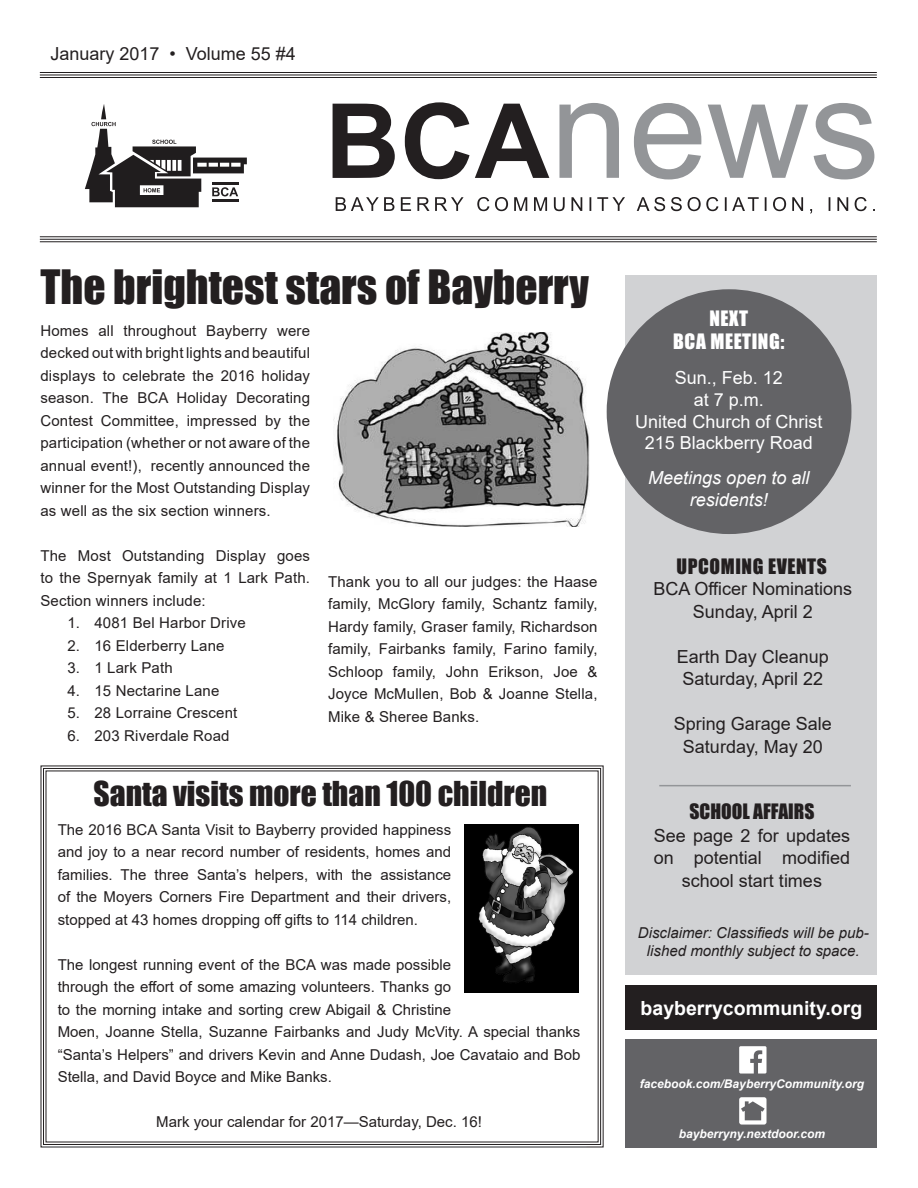
<style>
.page{position:relative;width:918px;height:1188px;background:#fff}
.page>*{position:absolute;margin:0;border:0;box-sizing:border-box;transform-origin:0 0}
.t1{font:43.5px "Impact";color:#231f20}
.No_Spacing{font:31.5px "Impact";color:#231f20}
.t2{font:700 19.5px "Arial";color:#fff}
.t3{font:19.5px "Impact";letter-spacing:.03em;color:#fff}
.t4{font:19.5px "Impact";letter-spacing:.03em;color:#231f20}
.t5{font:19.5px "Impact";color:#231f20}
.t6{font:18px/22.5px "Arial";color:#231f20;text-align:center}
.t7{font:18px "Arial";color:#fff}
.t8{font:italic 18px "Arial";color:#fff}
.No_Spacing-2{font:15px/22.5px "Arial";color:#231f20;text-align:justify}
.t9{font:italic 15px/18px "Arial";color:#231f20;text-align:center}
.t10{font:italic 700 12px "Arial";color:#fff}
</style>
<div class="page">
<svg style="left:40px;top:765px;width:564px;height:383px"></svg>
<svg style="left:336px;top:197px;width:539px;height:17px"></svg>
<svg style="left:333px;top:102px;width:216px;height:77px"></svg>
<svg style="left:559px;top:103px;width:315px;height:76px"></svg>
<hr style="left:40px;top:77px;width:837px;height:1px;background:#231f20">
<hr style="left:40px;top:74px;width:837px;height:1px;background:#231f20">
<hr style="left:40px;top:72px;width:837px;height:1px;background:#231f20">
<hr style="left:40px;top:241px;width:837px;height:1px;background:#231f20">
<hr style="left:40px;top:239px;width:837px;height:1px;background:#231f20">
<hr style="left:40px;top:236px;width:837px;height:1px;background:#231f20">
<hr style="left:43px;top:1146px;width:544px;height:2px;background:#939598">
<div style="left:626px;top:276px;width:252px;height:699px;background:#d1d2d4"></div>
<div style="left:626px;top:1039px;width:252px;height:109px;background:#636366"></div>
<div style="left:626px;top:986px;width:252px;height:44px;background:#231f20"></div>
<div style="left:607px;top:289px;width:244px;height:245px;background:#636366;border-radius:50%"></div>
<svg style="left:85px;top:104px;width:162px;height:103px"></svg>
<hr style="left:212px;top:183px;width:27px;height:2px;background:#231f20">
<hr style="left:212px;top:199px;width:27px;height:2px;background:#231f20">
<svg style="left:739px;top:1046px;width:28px;height:28px"></svg>
<svg style="left:739px;top:1097px;width:28px;height:28px"></svg>
<img style="left:334px;top:332px;width:255px;height:194px">
<hr style="left:659px;top:785px;width:192px;height:1px;background:#939598">
<img style="left:465px;top:824px;width:113px;height:169px">
<p class="t6" style="left:50px;top:42px;width:247px">January 2017 • Volume 55 #4</p>
<p class="t1" style="left:40px;top:253px;width:550px">The brightest stars of Bayberry</p>
<p class="No_Spacing-2" style="left:40px;top:319px;width:271px">Homes all throughout Bayberry were decked out with bright lights and beautiful displays to celebrate the 2016 holiday season. The BCA Holiday Decorating Contest Committee, impressed by the participation (whether or not aware of the annual event!), recently announced the winner for the Most Outstanding Display as well as the six section winners.</p>
<p class="No_Spacing-2" style="left:40px;top:544px;width:271px">The Most Outstanding Display goes to the Spernyak family at 1 Lark Path.<br>Section winners include:</p>
<p class="No_Spacing-2" style="left:68px;top:611px;width:180px">1. 4081 Bel Harbor Drive</p>
<p class="No_Spacing-2" style="left:68px;top:634px;width:159px">2. 16 Elderberry Lane</p>
<p class="No_Spacing-2" style="left:68px;top:656px;width:107px">3. 1 Lark Path</p>
<p class="No_Spacing-2" style="left:68px;top:679px;width:153px">4. 15 Nectarine Lane</p>
<p class="No_Spacing-2" style="left:68px;top:701px;width:171px">5. 28 Lorraine Crescent</p>
<p class="No_Spacing-2" style="left:68px;top:724px;width:164px">6. 203 Riverdale Road</p>
<p class="No_Spacing-2" style="left:328px;top:570px;width:271px">Thank you to all our judges: the Haase family, McGlory family, Schantz family, Hardy family, Graser family, Richardson family, Fairbanks family, Farino family, Schloop family, John Erikson, Joe &amp; Joyce McMullen, Bob &amp; Joanne Stella, Mike &amp; Sheree Banks.</p>
<p class="No_Spacing" style="left:94px;top:770px;width:455px">Santa visits more than 100 children</p>
<p class="No_Spacing-2" style="left:58px;top:818px;width:395px">The 2016 BCA Santa Visit to Bayberry provided happiness and joy to a near record number of residents, homes and families. The three Santa’s helpers, with the assistance of the Moyers Corners Fire Department and their drivers, stopped at 43 homes dropping off gifts to 114 children.</p>
<p class="No_Spacing-2" style="left:58px;top:953px;width:524px;text-align:left">The longest running event of the BCA was made possible<br>through the effort of some amazing volunteers. Thanks go<br>to the morning intake and sorting crew Abigail &amp; Christine<br>Moen, Joanne Stella, Suzanne Fairbanks and Judy McVity. A special thanks “Santa’s Helpers” and drivers Kevin and Anne Dudash, Joe Cavataio and Bob Stella, and David Boyce and Mike Banks.</p>
<p class="No_Spacing-2" style="left:156px;top:1111px;width:327px">Mark your calendar for 2017—Saturday, Dec. 16!</p>
<p class="t3" style="left:709px;top:303px;width:40px">NEXT</p>
<p class="t3" style="left:673px;top:327px;width:113px">BCA MEETING:</p>
<p class="t7" style="left:675px;top:366px;width:110px">Sun., Feb. 12</p>
<p class="t7" style="left:694px;top:387px;width:72px">at 7 p.m.</p>
<p class="t7" style="left:635px;top:409px;width:189px">United Church of Christ</p>
<p class="t7" style="left:645px;top:430px;width:170px">215 Blackberry Road</p>
<p class="t8" style="left:648px;top:466px;width:163px">Meetings open to all</p>
<p class="t8" style="left:690px;top:488px;width:80px">residents!</p>
<p class="t4" style="left:677px;top:551px;width:152px">UPCOMING EVENTS</p>
<p class="t6" style="left:654px;top:578px;width:200px">BCA Officer Nominations</p>
<p class="t6" style="left:693px;top:600px;width:121px">Sunday, April 2</p>
<p class="t6" style="left:677px;top:645px;width:154px">Earth Day Cleanup</p>
<p class="t6" style="left:682px;top:668px;width:142px">Saturday, April 22</p>
<p class="t6" style="left:674px;top:713px;width:160px">Spring Garage Sale</p>
<p class="t6" style="left:683px;top:735px;width:141px">Saturday, May 20</p>
<p class="t5" style="left:689px;top:796px;width:127px">SCHOOL AFFAIRS</p>
<p class="t6" style="left:654px;top:824px;width:198px">See page 2 for updates on potential modified school start times</p>
<p class="t9" style="left:638px;top:924px;width:232px">Disclaimer: Classifieds will be pub&shy;lished monthly subject to space.</p>
<p class="t2" style="left:641px;top:994px;width:223px">bayberrycommunity.org</p>
<p class="t10" style="left:640px;top:1076px;width:226px">facebook.com/BayberryCommunity.org</p>
<p class="t10" style="left:679px;top:1126px;width:148px">bayberryny.nextdoor.com</p>
</div>
